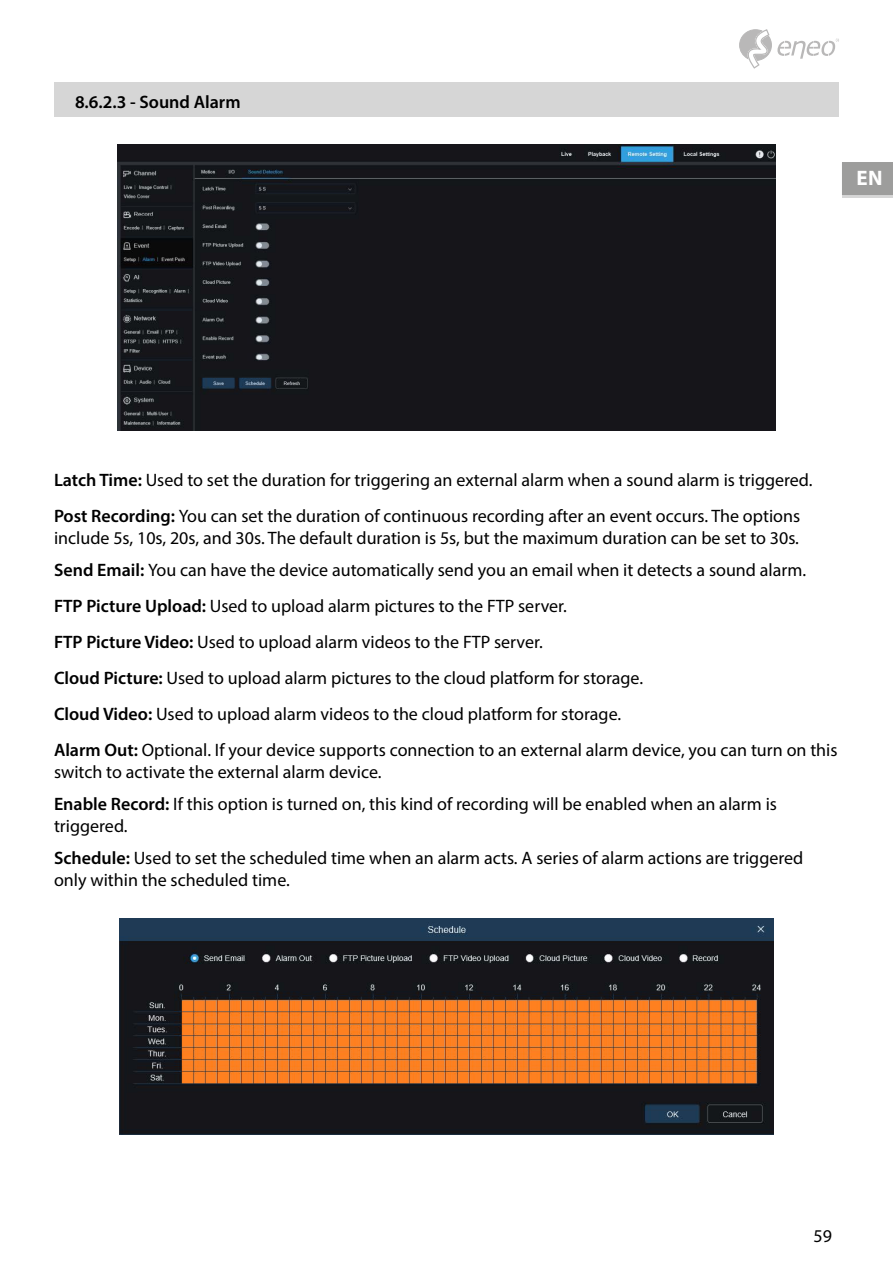
<style>
.page{position:relative;width:893px;height:1263px;background:#fff}
.page>*{position:absolute;margin:0;border:0;box-sizing:border-box;transform-origin:0 0}
.t1{font:700 21px "Myriad Pro";color:#fff}
.t2{font:18px/36px "Myriad Pro";color:#000}
.t3{font:600 18px "Myriad Pro";color:#000}
.s1{font-weight:600}
</style>
<div class="page">
<svg style="left:739px;top:29px;width:100px;height:40px"></svg>
<div style="left:842px;top:166px;width:51px;height:32px;background:#d6d6d6"></div>
<div style="left:842px;top:162px;width:51px;height:33px;background:#9d9d9c"></div>
<div style="left:54px;top:82px;width:785px;height:35px;background:#d6d6d6"></div>
<img style="left:117px;top:144px;width:659px;height:287px">
<img style="left:120px;top:918px;width:653px;height:216px">
<p class="t3" style="left:75px;top:91px;width:167px">8.6.2.3 - Sound Alarm</p>
<p class="t1" style="left:856px;top:164px;width:28px">EN</p>
<p class="t2" style="left:54px;top:462px;width:760px"><span class="s1">Latch Time:</span> Used to set the duration for triggering an external alarm when a sound alarm is triggered.<br><span class="s1">Post Recording:</span> You can set the duration of continuous recording after an event occurs. The options</p>
<p class="t2" style="left:54px;top:521px;width:754px;line-height:32.4px">include 5s, 10s, 20s, and 30s. The default duration is 5s, but the maximum duration can be set to 30s.<br><span class="s1">Send Email:</span> You can have the device automatically send you an email when it detects a sound alarm.</p>
<p class="t2" style="left:54px;top:588px;width:785px"><span class="s1">FTP Picture Upload:</span> Used to upload alarm pictures to the FTP server.<br><span class="s1">FTP Picture Video:</span> Used to upload alarm videos to the FTP server.<br><span class="s1">Cloud Picture:</span> Used to upload alarm pictures to the cloud platform for storage.<br><span class="s1">Cloud Video:</span> Used to upload alarm videos to the cloud platform for storage.<br><span class="s1">Alarm Out:</span> Optional. If your device supports connection to an external alarm device, you can turn on this</p>
<p class="t2" style="left:54px;top:755px;width:724px;line-height:32.4px">switch to activate the external alarm device.<br><span class="s1">Enable Record:</span> If this option is turned on, this kind of recording will be enabled when an alarm is</p>
<p class="t2" style="left:54px;top:809px;width:751px;line-height:32.4px">triggered.<br><span class="s1">Schedule:</span> Used to set the scheduled time when an alarm acts. A series of alarm actions are triggered</p>
<p class="t2" style="left:54px;top:861px;width:237px">only within the scheduled time.</p>
<p class="t2" style="left:813px;top:1218px;width:20px">59</p>
</div>
